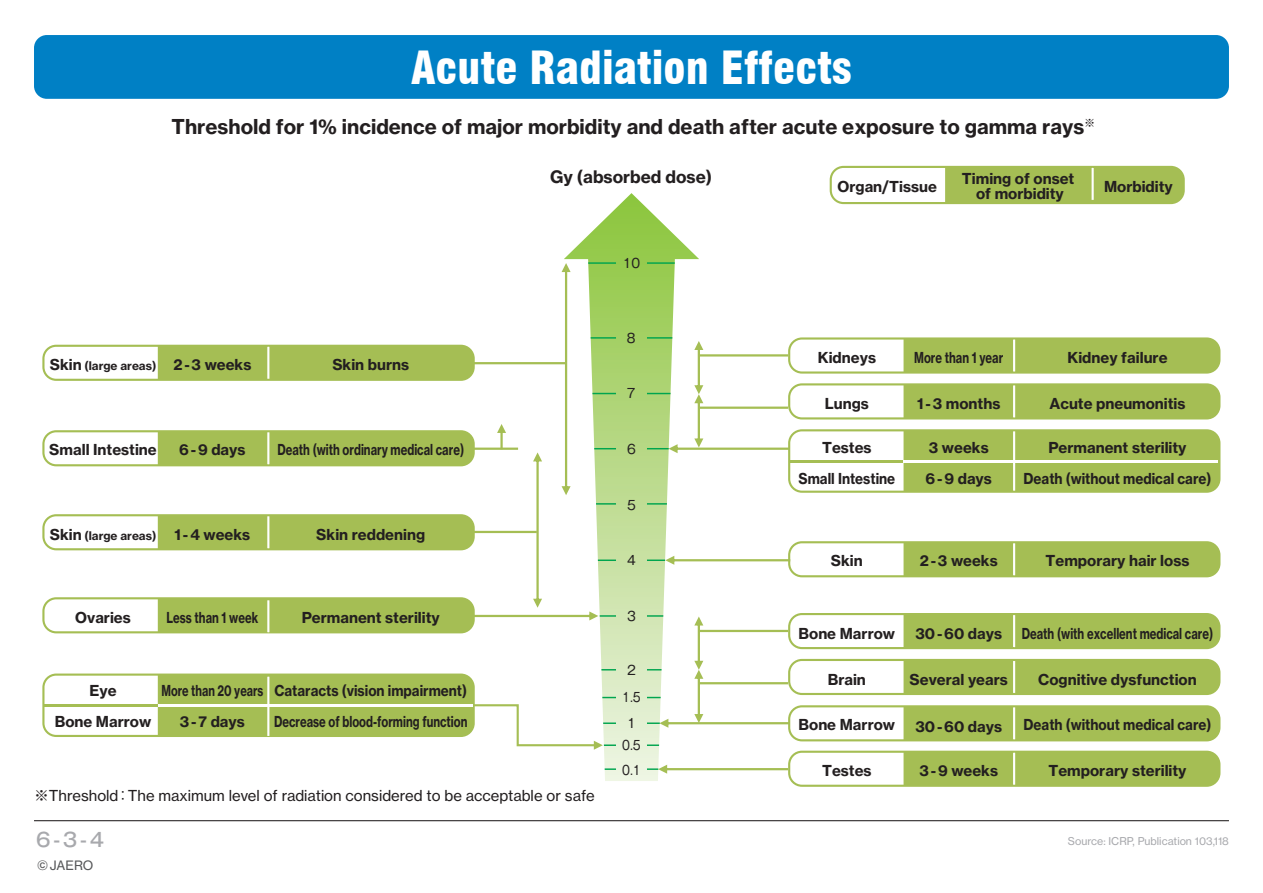
<style>
.page{position:relative;width:1263px;height:893px;background:#fff}
.page>*{position:absolute;margin:0;border:0;box-sizing:border-box;transform-origin:0 0}
.t1{font:900 condensed 44.7px "Swiss 721 BT";color:#fff}
.t2{font:20.25px "N Haas Grotesk TX Pro 75 Bd";color:#231f20}
.t3{font:500 19.2px "Gothic MB101 Pro";color:#a8a9ad}
.t4{font:16.95px "N Haas Grotesk TX Pro 75 Bd";color:#231f20}
.t5{font:14.85px/14.9px "N Haas Grotesk TX Pro 75 Bd";color:#231f20;text-align:center}
.t6{font:14.85px "N Haas Grotesk TX Pro 75 Bd";color:#231f20;scale:.75 1}
.t7{font:14.85px "N Haas Grotesk TX Pro 55 Rg";color:#231f20}
.t8{font:14.85px "N Haas Grotesk TX Pro 75 Bd";color:#231f20;scale:.9 1}
.t9{font:14.85px/31.7px "N Haas Grotesk TX Pro 75 Bd";color:#231f20;scale:.73 1}
.t10{font:12.75px/27.3px "Gothic MB101 Pro";color:#231f20;text-align:center}
.t11{font:12.75px "N Haas Grotesk TX Pro 55 Rg";color:#57585a}
.t12{font:12.75px "Gothic MB101 Pro";color:#231f20;scale:.9 1}
.t13{font:11.7px "N Haas Grotesk TX Pro 75 Bd";color:#231f20}
.t14{font:10.65px "N Haas Grotesk TX Pro 55 Rg";color:#a8a9ad}
.s1{font-size:14.85px}
.s2{font-family:"Gothic MB101 Pro"}
</style>
<div class="page">
<div style="left:34px;top:35px;width:1195px;height:64px;background:#0080c5;border-radius:13px"></div>
<hr style="left:34px;top:820px;width:1195px;height:1px;background:#231f20">
<svg style="left:564px;top:193px;width:135px;height:588px"></svg>
<svg style="left:665px;top:541px;width:555px;height:36px"></svg>
<svg style="left:658px;top:751px;width:562px;height:36px"></svg>
<svg style="left:42px;top:263px;width:556px;height:370px"></svg>
<svg style="left:42px;top:673px;width:561px;height:77px"></svg>
<hr style="left:44px;top:704px;width:114px;height:2px;background:#a5be54">
<hr style="left:158px;top:704px;width:314px;height:2px;background:#fff">
<hr style="left:1013px;top:543px;width:2px;height:32px;background:#fff">
<svg style="left:659px;top:613px;width:561px;height:128px"></svg>
<hr style="left:699px;top:682px;width:89px;height:2px;background:#a5be54">
<hr style="left:1013px;top:661px;width:2px;height:32px;background:#fff">
<hr style="left:267px;top:347px;width:2px;height:32px;background:#fff">
<hr style="left:267px;top:432px;width:2px;height:32px;background:#fff">
<hr style="left:267px;top:516px;width:2px;height:32px;background:#fff">
<hr style="left:267px;top:600px;width:2px;height:32px;background:#fff">
<hr style="left:267px;top:677px;width:2px;height:59px;background:#fff">
<hr style="left:1013px;top:707px;width:2px;height:32px;background:#fff">
<hr style="left:1013px;top:753px;width:2px;height:32px;background:#fff">
<hr style="left:586px;top:262px;width:30px;height:2px;background:#00a54f">
<hr style="left:647px;top:262px;width:30px;height:2px;background:#00a54f">
<hr style="left:586px;top:337px;width:30px;height:2px;background:#00a54f">
<hr style="left:647px;top:337px;width:30px;height:2px;background:#00a54f">
<hr style="left:586px;top:393px;width:30px;height:1px;background:#00a54f">
<hr style="left:647px;top:393px;width:30px;height:1px;background:#00a54f">
<hr style="left:586px;top:448px;width:30px;height:1px;background:#00a54f">
<hr style="left:647px;top:448px;width:30px;height:1px;background:#00a54f">
<hr style="left:586px;top:503px;width:30px;height:2px;background:#00a54f">
<hr style="left:647px;top:503px;width:30px;height:2px;background:#00a54f">
<hr style="left:586px;top:559px;width:30px;height:2px;background:#00a54f">
<hr style="left:647px;top:559px;width:30px;height:2px;background:#00a54f">
<hr style="left:586px;top:615px;width:30px;height:2px;background:#00a54f">
<hr style="left:647px;top:615px;width:30px;height:2px;background:#00a54f">
<hr style="left:586px;top:669px;width:30px;height:1px;background:#00a54f">
<hr style="left:647px;top:669px;width:30px;height:1px;background:#00a54f">
<hr style="left:586px;top:697px;width:30px;height:1px;background:#00a54f">
<hr style="left:647px;top:697px;width:30px;height:1px;background:#00a54f">
<hr style="left:586px;top:722px;width:30px;height:2px;background:#00a54f">
<hr style="left:647px;top:722px;width:30px;height:2px;background:#00a54f">
<hr style="left:586px;top:768px;width:30px;height:2px;background:#00a54f">
<hr style="left:647px;top:768px;width:30px;height:2px;background:#00a54f">
<hr style="left:586px;top:744px;width:30px;height:2px;background:#00a54f">
<hr style="left:647px;top:744px;width:30px;height:2px;background:#00a54f">
<svg style="left:669px;top:337px;width:551px;height:156px"></svg>
<hr style="left:699px;top:407px;width:89px;height:2px;background:#a5be54">
<hr style="left:1013px;top:385px;width:2px;height:32px;background:#fff">
<svg style="left:830px;top:166px;width:355px;height:38px"></svg>
<hr style="left:1091px;top:168px;width:3px;height:32px;background:#fff">
<h1 class="t1" style="left:411px;top:41px;width:442px">Acute Radiation Effects</h1>
<h2 class="t2" style="left:172px;top:114px;width:925px">Threshold for 1% incidence of major morbidity and death after acute exposure to gamma rays<sup>※</sup></h2>
<p class="t4" style="left:550px;top:166px;width:164px">Gy (absorbed dose)</p>
<p class="t10" style="left:623px;top:247px;width:19px">10</p>
<p class="t13" style="left:50px;top:358px;width:108px"><span class="s1">Skin</span> (large areas)</p>
<p class="t5" style="left:332px;top:357px;width:78px">Skin burns</p>
<p class="t5" style="left:173px;top:357px;width:80px">2-3 weeks</p>
<p class="t5" style="left:49px;top:442px;width:109px">Small Intestine</p>
<p class="t5" style="left:179px;top:442px;width:68px">6-9 days</p>
<p class="t6" style="left:277px;top:441px;width:250px">Death (with ordinary medical care)</p>
<p class="t13" style="left:50px;top:528px;width:108px"><span class="s1">Skin</span> (large areas)</p>
<p class="t5" style="left:316px;top:527px;width:110px">Skin reddening</p>
<p class="t5" style="left:175px;top:527px;width:77px">1-4 weeks</p>
<p class="t5" style="left:75px;top:610px;width:57px">Ovaries</p>
<p class="t5" style="left:302px;top:610px;width:140px">Permanent sterility</p>
<p class="t6" style="left:167px;top:608px;width:124px">Less than 1 week</p>
<p class="t5" style="left:89px;top:683px;width:29px">Eye</p>
<p class="t5" style="left:55px;top:715px;width:98px">Bone Marrow</p>
<p class="t9" style="left:180px;top:674px;width:395px;text-indent:-19px">More than 20 years Cataracts (vision impairment)<br>3-7 days</p>
<p class="t6" style="left:274px;top:713px;width:259px">Decrease of blood-forming function</p>
<p class="t7" style="left:34px;top:787px;width:562px"><span class="s2">※</span>Threshold<span class="s2">：</span>The maximum level of radiation considered to be acceptable or safe</p>
<p class="t3" style="left:36px;top:824px;width:70px">6-3-4</p>
<p class="t11" style="left:37px;top:858px;width:58px">©JAERO</p>
<p class="t10" style="left:627px;top:322px;width:10px">8</p>
<p class="t10" style="left:627px;top:378px;width:10px">7</p>
<p class="t10" style="left:627px;top:434px;width:10px">6</p>
<p class="t10" style="left:627px;top:490px;width:10px">5</p>
<p class="t10" style="left:627px;top:545px;width:10px">4</p>
<p class="t10" style="left:627px;top:600px;width:10px">3</p>
<p class="t10" style="left:622px;top:655px;width:20px">2<br>1.5</p>
<p class="t10" style="left:622px;top:711px;width:20px;line-height:21.6px">1<br>0.5</p>
<p class="t12" style="left:622px;top:759px;width:22px">0.1</p>
<p class="t5" style="left:962px;top:171px;width:114px">Timing of onset of morbidity</p>
<p class="t5" style="left:837px;top:179px;width:101px">Organ/Tissue</p>
<p class="t5" style="left:1104px;top:179px;width:70px">Morbidity</p>
<p class="t5" style="left:818px;top:351px;width:60px">Kidneys</p>
<p class="t6" style="left:914px;top:349px;width:120px">More than 1 year</p>
<p class="t5" style="left:1067px;top:351px;width:102px">Kidney failure</p>
<p class="t5" style="left:825px;top:396px;width:46px">Lungs</p>
<p class="t5" style="left:917px;top:396px;width:85px">1-3 months</p>
<p class="t5" style="left:1049px;top:396px;width:138px">Acute pneumonitis</p>
<p class="t5" style="left:929px;top:440px;width:61px">3 weeks</p>
<p class="t5" style="left:822px;top:440px;width:51px">Testes</p>
<p class="t5" style="left:1048px;top:440px;width:140px">Permanent sterility</p>
<p class="t8" style="left:798px;top:469px;width:109px">Small Intestine</p>
<p class="t8" style="left:1023px;top:469px;width:210px">Death (without medical care)</p>
<p class="t5" style="left:925px;top:471px;width:68px">6-9 days</p>
<p class="t5" style="left:831px;top:553px;width:33px">Skin</p>
<p class="t5" style="left:1045px;top:553px;width:145px">Temporary hair loss</p>
<p class="t5" style="left:920px;top:553px;width:80px">2-3 weeks</p>
<p class="t5" style="left:798px;top:626px;width:98px">Bone Marrow</p>
<p class="t6" style="left:1022px;top:624px;width:257px">Death (with excellent medical care)</p>
<p class="t5" style="left:915px;top:626px;width:88px">30-60 days</p>
<p class="t5" style="left:828px;top:672px;width:40px">Brain</p>
<p class="t5" style="left:909px;top:672px;width:100px">Several years</p>
<p class="t5" style="left:1038px;top:672px;width:160px">Cognitive dysfunction</p>
<p class="t5" style="left:799px;top:717px;width:98px">Bone Marrow</p>
<p class="t8" style="left:1023px;top:716px;width:210px">Death (without medical care)</p>
<p class="t5" style="left:915px;top:719px;width:88px">30-60 days</p>
<p class="t5" style="left:822px;top:763px;width:51px">Testes</p>
<p class="t5" style="left:919px;top:763px;width:80px">3-9 weeks</p>
<p class="t5" style="left:1048px;top:763px;width:140px">Temporary sterility</p>
<p class="t14" style="left:1068px;top:835px;width:162px">Source: ICRP, Publication 103,118</p>
</div>
